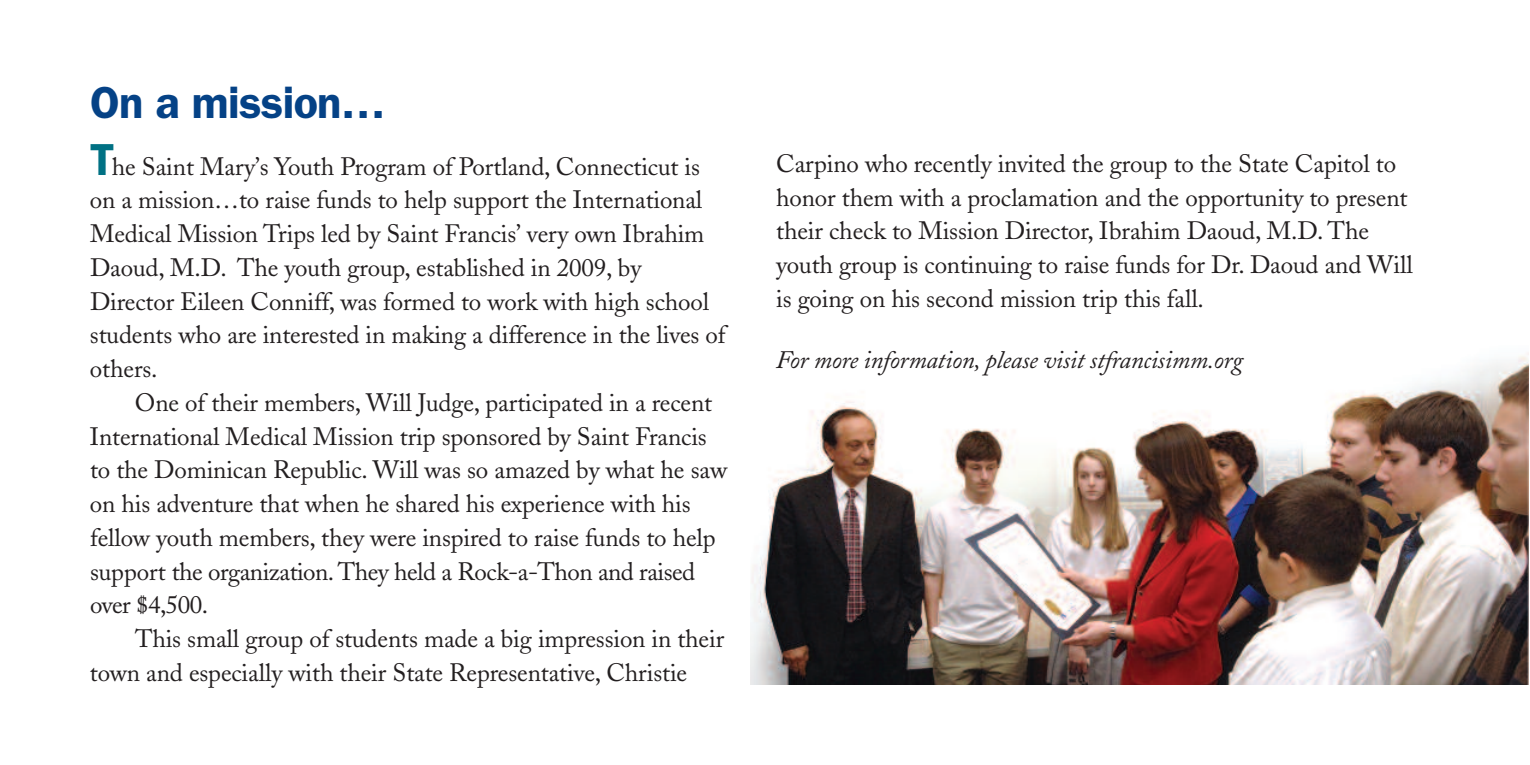
<style>
.page{position:relative;width:1530px;height:765px;background:#fff}
.page>*{position:absolute;margin:0;border:0;box-sizing:border-box;transform-origin:0 0}
.t1{font:600 45px "Franklin Gothic";letter-spacing:-.015em;color:#054286}
.t2{font:25px/33.8px "Adobe Caslon";letter-spacing:-.005em;color:#231f20}
.t3{font:italic 25px "Adobe Caslon";letter-spacing:-.01em;color:#231f20}
.s1{font-family:"Franklin Gothic";font-weight:600;font-size:45px;color:#007184}
</style>
<div class="page">
<img style="left:751px;top:353px;width:778px;height:332px">
<h1 class="t1" style="left:90px;top:76px;width:297px">On a mission…</h1>
<p class="t2" style="left:90px;top:152px;width:637px"><span class="s1">T</span>he Saint Mary’s Youth Program of Portland, Connecticut is on a mission…to raise funds to help support the International Medical Mission Trips led by Saint Francis’ very own Ibrahim Daoud, M.D. The youth group, established in 2009, by Director Eileen Conniff, was formed to work with high school students who are interested in making a difference in the lives of others.</p>
<p class="t2" style="left:90px;top:388px;width:639px;text-indent:45px">One of their members, Will Judge, participated in a recent International Medical Mission trip sponsored by Saint Francis to the Dominican Republic. Will was so amazed by what he saw on his adventure that when he shared his experience with his fellow youth members, they were inspired to raise funds to help support the organization. They held a Rock-a-Thon and raised over $4,500.</p>
<p class="t2" style="left:90px;top:625px;width:636px;text-indent:45px">This small group of students made a big impression in their town and especially with their State Representative, Christie</p>
<p class="t2" style="left:776px;top:149px;width:638px">Carpino who recently invited the group to the State Capitol to honor them with a proclamation and the opportunity to present their check to Mission Director, Ibrahim Daoud, M.D. The youth group is continuing to raise funds for Dr. Daoud and Will is going on his second mission trip this fall.</p>
<p class="t3" style="left:776px;top:351px;width:468px">For more information, please visit stfrancisimm.org</p>
</div>
